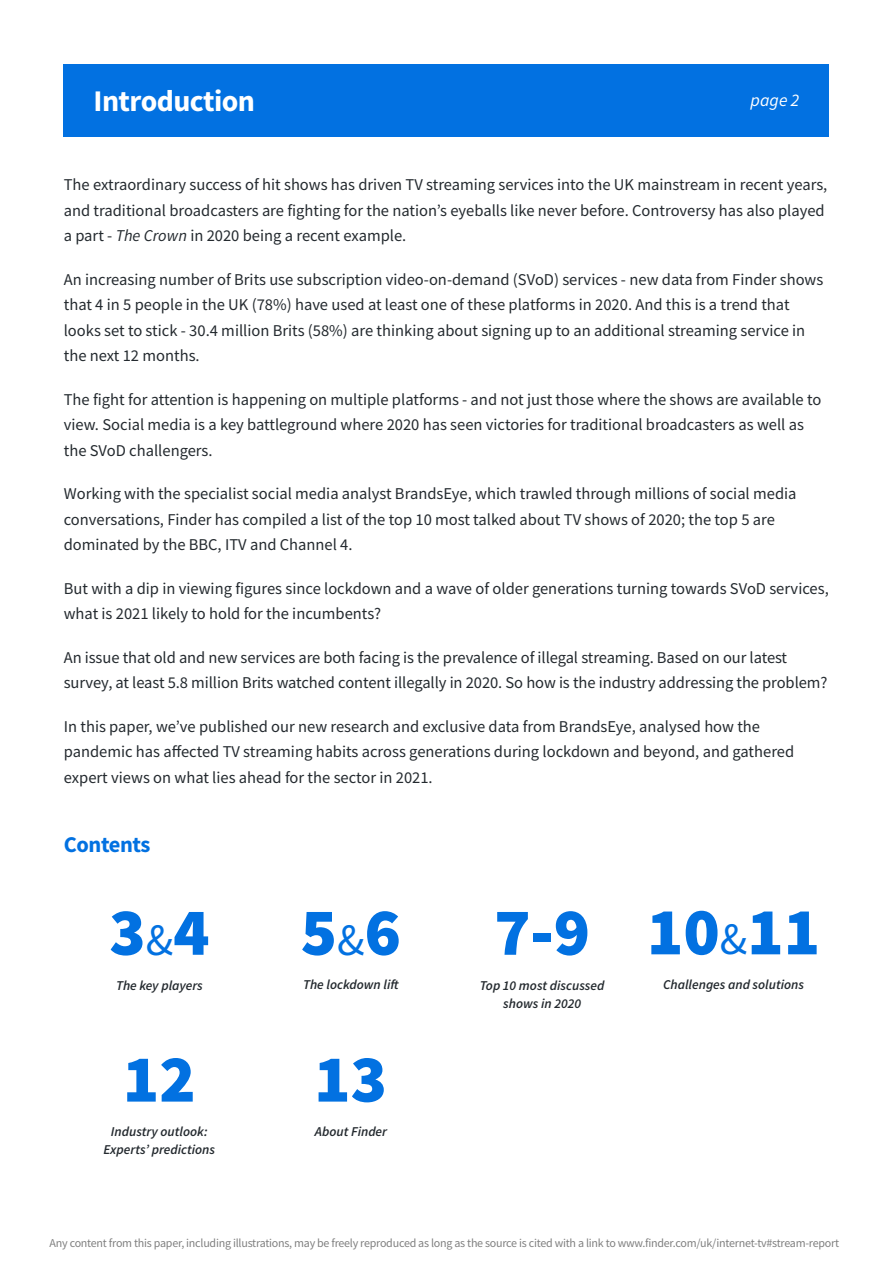
<style>
.page{position:relative;width:893px;height:1263px;background:#fff}
.page>*{position:absolute;margin:0;border:0;box-sizing:border-box;transform-origin:0 0}
.t1{font:900 67.5px "Source Sans Pro";color:#0271e1}
.t2{font:700 30px "Source Sans Pro";letter-spacing:-.02em;color:#fff}
.t3{font:700 22.5px "Source Sans Pro";letter-spacing:-.02em;color:#0271e1}
.t4{font:italic 17.7px "Source Sans Pro";color:#fff}
.t5{font:16.5px/25.5px "Source Sans Pro";color:#242a2f}
.t6{font:italic 600 13.5px/18px "Source Sans Pro";color:#242a2f;text-align:center}
.t7{font:12px "Source Sans Pro";letter-spacing:-.02em;color:#808080}
.s1{font-style:italic}
.s2{font-weight:400;font-size:45px}
</style>
<div class="page">
<div style="left:64px;top:64px;width:765px;height:72px;background:#0271e1"></div>
<h2 class="t2" style="left:94px;top:88px;width:163px">Introduction</h2>
<p class="t4" style="left:751px;top:93px;width:50px">page 2</p>
<p class="t5" style="left:64px;top:173px;width:765px">The extraordinary success of hit shows has driven TV streaming services into the UK mainstream in recent years, and traditional broadcasters are fighting for the nation’s eyeballs like never before. Controversy has also played a part - <span class="s1">The Crown</span> in 2020 being a recent example.</p>
<p class="t5" style="left:64px;top:268px;width:761px">An increasing number of Brits use subscription video-on-demand (SVoD) services - new data from Finder shows that 4 in 5 people in the UK (78%) have used at least one of these platforms in 2020. And this is a trend that looks set to stick - 30.4 million Brits (58%) are thinking about signing up to an additional streaming service in the next 12 months.</p>
<p class="t5" style="left:64px;top:388px;width:759px">The fight for attention is happening on multiple platforms - and not just those where the shows are available to view. Social media is a key battleground where 2020 has seen victories for traditional broadcasters as well as the SVoD challengers.</p>
<p class="t5" style="left:64px;top:482px;width:734px">Working with the specialist social media analyst BrandsEye, which trawled through millions of social media conversations, Finder has compiled a list of the top 10 most talked about TV shows of 2020; the top 5 are dominated by the BBC, ITV and Channel 4.</p>
<p class="t5" style="left:64px;top:577px;width:766px">But with a dip in viewing figures since lockdown and a wave of older generations turning towards SVoD services, what is 2021 likely to hold for the incumbents?</p>
<p class="t5" style="left:64px;top:646px;width:765px">An issue that old and new services are both facing is the prevalence of illegal streaming. Based on our latest survey, at least 5.8 million Brits watched content illegally in 2020. So how is the industry addressing the problem?</p>
<p class="t5" style="left:64px;top:715px;width:732px">In this paper, we’ve published our new research and exclusive data from BrandsEye, analysed how the pandemic has affected TV streaming habits across generations during lockdown and beyond, and gathered expert views on what lies ahead for the sector in 2021.</p>
<h3 class="t3" style="left:64px;top:835px;width:88px">Contents</h3>
<h1 class="t1" style="left:109px;top:904px;width:102px">3<span class="s2">&amp;</span>4</h1>
<p class="t6" style="left:116px;top:977px;width:88px">The key players</p>
<p class="t6" style="left:303px;top:977px;width:97px">The lockdown lift</p>
<p class="t6" style="left:480px;top:977px;width:126px">Top 10 most discussed shows in 2020</p>
<h1 class="t1" style="left:301px;top:904px;width:102px">5<span class="s2">&amp;</span>6</h1>
<h1 class="t1" style="left:494px;top:904px;width:97px">7-9</h1>
<h1 class="t1" style="left:123px;top:1051px;width:74px">12</h1>
<h1 class="t1" style="left:314px;top:1051px;width:74px">13</h1>
<p class="t6" style="left:103px;top:1124px;width:113px">Industry outlook:<br>Experts’ predictions</p>
<p class="t6" style="left:315px;top:1124px;width:74px">About Finder</p>
<h1 class="t1" style="left:647px;top:904px;width:175px">10<span class="s2">&amp;</span>11</h1>
<p class="t6" style="left:663px;top:977px;width:143px">Challenges and solutions</p>
<p class="t7" style="left:50px;top:1238px;width:791px">Any content from this paper, including illustrations, may be freely reproduced as long as the source is cited with a link to www.finder.com/uk/internet-tv#stream-report</p>
</div>
